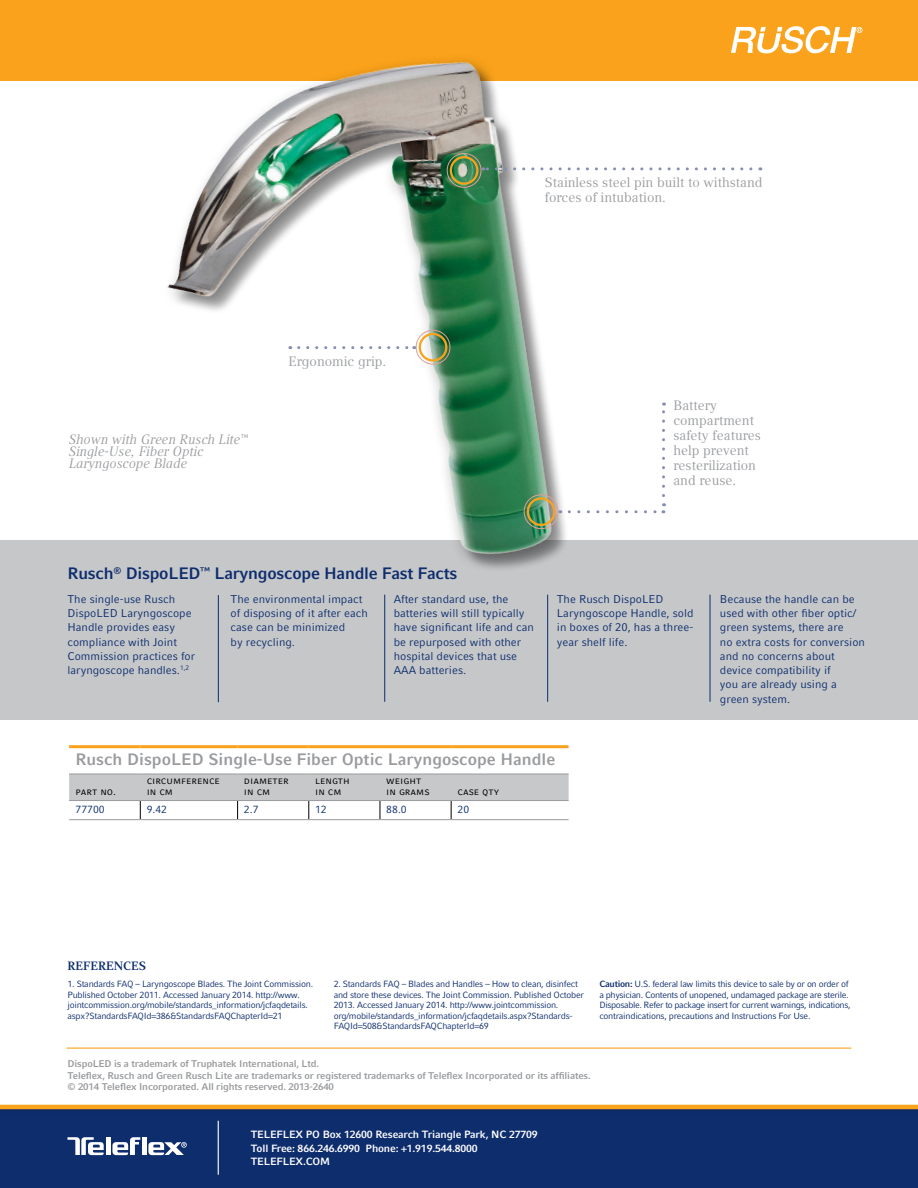
<style>
.page{position:relative;width:918px;height:1188px;background:#fff}
.page>*{position:absolute;margin:0;border:0;box-sizing:border-box;transform-origin:0 0}
.Table_Title{font:700 16.5px "Compatil Fact LT Pro";color:#999b9e}
.Headline_2{font:700 16.5px "Compatil Fact LT Pro";letter-spacing:-.015em;color:#0e2d6d}
.Feature_Definition_F{font:13.5px/15px "Compatil Text LT Pro";color:#999b9e}
.t1{font:italic 13.5px/12px "Compatil Text LT Pro";color:#999b9e}
.REFERENCES_Title{font:700 12px "Compatil Text LT Pro";color:#0e2d6d}
.Body__AAG{font:11.25px/14.2px "Compatil Fact LT Pro";color:#0e2d6d}
.Address{font:700 10.5px/13.5px "Compatil Fact LT Pro";letter-spacing:-.015em;color:#fff}
.Table_Column_Title{font:10.5px/11.2px "Compatil Fact LT Pro";color:#000}
.Table_Copy{font:10.5px "Compatil Fact LT Pro";color:#0e2d6d}
.Copyright_Lines{font:700 9.75px "Compatil Fact LT Pro";letter-spacing:-.015em;color:#999b9e}
.References_Body{font:9px/10.5px "Compatil Fact LT Pro";letter-spacing:-.03em;color:#0e2d6d}
.s1{font-weight:700}
</style>
<div class="page">
<div style="left:0;top:0;width:918px;height:81px;background:#faa21b"></div>
<div style="left:0;top:1107px;width:918px;height:81px;background:#0e2d6d"></div>
<div style="left:0;top:1103px;width:918px;height:11px;background:#000;opacity:.1"></div>
<hr style="left:0;top:1105px;width:918px;height:4px;background:#faa21b">
<hr style="left:67px;top:1048px;width:784px;height:1px;background:#faa21b">
<svg style="left:731px;top:26px;width:132px;height:28px"></svg>
<svg style="left:69px;top:775px;width:500px;height:44px"></svg>
<hr style="left:69px;top:745px;width:71px;height:3px;background:#faa21b">
<hr style="left:140px;top:745px;width:98px;height:3px;background:#faa21b">
<hr style="left:238px;top:745px;width:71px;height:3px;background:#faa21b">
<hr style="left:309px;top:745px;width:71px;height:3px;background:#faa21b">
<hr style="left:380px;top:745px;width:71px;height:3px;background:#faa21b">
<hr style="left:451px;top:745px;width:118px;height:3px;background:#faa21b">
<hr style="left:69px;top:774px;width:71px;height:1px;background:#999b9e">
<hr style="left:140px;top:774px;width:98px;height:1px;background:#999b9e">
<hr style="left:238px;top:774px;width:71px;height:1px;background:#999b9e">
<hr style="left:309px;top:774px;width:71px;height:1px;background:#999b9e">
<hr style="left:380px;top:774px;width:71px;height:1px;background:#999b9e">
<hr style="left:451px;top:774px;width:118px;height:1px;background:#999b9e">
<hr style="left:69px;top:800px;width:71px;height:1px;background:#999b9e">
<hr style="left:140px;top:800px;width:98px;height:1px;background:#999b9e">
<hr style="left:238px;top:800px;width:71px;height:1px;background:#999b9e">
<hr style="left:309px;top:800px;width:71px;height:1px;background:#999b9e">
<hr style="left:380px;top:800px;width:71px;height:1px;background:#999b9e">
<hr style="left:451px;top:800px;width:118px;height:1px;background:#999b9e">
<hr style="left:69px;top:819px;width:71px;height:1px;background:#999b9e">
<hr style="left:140px;top:819px;width:98px;height:1px;background:#999b9e">
<hr style="left:238px;top:819px;width:71px;height:1px;background:#999b9e">
<hr style="left:309px;top:819px;width:71px;height:1px;background:#999b9e">
<hr style="left:380px;top:819px;width:71px;height:1px;background:#999b9e">
<hr style="left:451px;top:819px;width:118px;height:1px;background:#999b9e">
<div style="left:0;top:540px;width:918px;height:179px;background:#c5c7c9"></div>
<img style="left:167px;top:60px;width:530px;height:615px">
<div style="left:527px;top:497px;width:28px;height:29px;border:2px solid #faa21b;border-radius:50%"></div>
<div style="left:524px;top:494px;width:34px;height:35px;border:1px solid #dea094;border-radius:50%"></div>
<svg style="left:569px;top:503px;width:96px;height:10px"></svg>
<svg style="left:662px;top:403px;width:3px;height:93px"></svg>
<div style="left:419px;top:333px;width:28px;height:29px;border:2px solid #faa21b;border-radius:50%"></div>
<div style="left:416px;top:330px;width:34px;height:35px;border:1px solid #dea094;border-radius:50%"></div>
<svg style="left:299px;top:346px;width:116px;height:3px"></svg>
<svg style="left:483px;top:167px;width:268px;height:3px"></svg>
<div style="left:450px;top:156px;width:28px;height:29px;border:2px solid #faa21b;border-radius:50%"></div>
<div style="left:447px;top:153px;width:34px;height:35px;border:1px solid #dea094;border-radius:50%"></div>
<hr style="left:218px;top:595px;width:1px;height:107px;background:#0e2d6d">
<hr style="left:384px;top:595px;width:1px;height:107px;background:#0e2d6d">
<hr style="left:547px;top:595px;width:1px;height:107px;background:#0e2d6d">
<hr style="left:710px;top:595px;width:1px;height:107px;background:#0e2d6d">
<hr style="left:218px;top:1121px;width:1px;height:54px;background:#fff">
<div style="left:142px;top:1137px;width:5px;height:18px;background:#fff"></div>
<svg style="left:112px;top:1137px;width:28px;height:18px"></svg>
<div style="left:106px;top:1137px;width:5px;height:18px;background:#fff"></div>
<svg style="left:148px;top:1142px;width:39px;height:13px"></svg>
<svg style="left:68px;top:1137px;width:36px;height:18px"></svg>
<p class="t1" style="left:69px;top:434px;width:181px">Shown with Green Rusch Lite<sup>™<br></sup>Single-Use, Fiber Optic<br>Laryngoscope Blade</p>
<p class="Feature_Definition_F" style="left:288px;top:354px;width:100px">Ergonomic grip.</p>
<p class="Headline_2" style="left:68px;top:564px;width:391px">Rusch<sup>®</sup> DispoLED<sup>™</sup> Laryngoscope Handle Fast Facts</p>
<p class="Feature_Definition_F" style="left:545px;top:175px;width:219px">Stainless steel pin built to withstand forces of intubation.</p>
<p class="Feature_Definition_F" style="left:673px;top:398px;width:89px">Battery compartment safety features help prevent resterilization and reuse.</p>
<p class="Body__AAG" style="left:68px;top:592px;width:129px">The single-use Rusch<br>DispoLED Laryngoscope<br>Handle provides easy compliance with Joint<br>Commission practices for laryngoscope handles.<sup>1,2</sup></p>
<p class="Body__AAG" style="left:231px;top:592px;width:139px">The environmental impact of disposing of it after each case can be minimized<br>by recycling.</p>
<p class="Body__AAG" style="left:394px;top:592px;width:142px">After standard use, the batteries will still typically have significant life and can be repurposed with other hospital devices that use<br>AAA batteries.</p>
<p class="Body__AAG" style="left:557px;top:592px;width:138px">The Rusch DispoLED<br>Laryngoscope Handle, sold in boxes of 20, has a three&shy;year shelf life.</p>
<p class="Body__AAG" style="left:720px;top:592px;width:147px">Because the handle can be used with other fiber optic/ green systems, there are<br>no extra costs for conversion and no concerns about device compatibility if<br>you are already using a green system.</p>
<p class="Table_Title" style="left:75px;top:750px;width:481px">Rusch DispoLED Single-Use Fiber Optic Laryngoscope Handle</p>
<p class="Table_Column_Title" style="left:75px;top:786px;width:42px">Part no.</p>
<p class="Table_Column_Title" style="left:147px;top:775px;width:75px">circumference</p>
<p class="Table_Column_Title" style="left:147px;top:786px;width:28px">in cm</p>
<p class="Table_Column_Title" style="left:244px;top:775px;width:46px">Diameter</p>
<p class="Table_Column_Title" style="left:244px;top:786px;width:28px">in cm</p>
<p class="Table_Column_Title" style="left:315px;top:775px;width:36px">length in cm</p>
<p class="Table_Column_Title" style="left:386px;top:775px;width:45px">weight in grams</p>
<p class="Table_Column_Title" style="left:458px;top:786px;width:43px">case QTY</p>
<p class="Table_Copy" style="left:75px;top:804px;width:31px">77700</p>
<p class="Table_Copy" style="left:147px;top:804px;width:22px">9.42</p>
<p class="Table_Copy" style="left:244px;top:804px;width:16px">2.7</p>
<p class="Table_Copy" style="left:315px;top:804px;width:13px">12</p>
<p class="Table_Copy" style="left:386px;top:804px;width:22px">88.0</p>
<p class="Table_Copy" style="left:458px;top:804px;width:13px">20</p>
<p class="REFERENCES_Title" style="left:68px;top:959px;width:80px">REFERENCES</p>
<p class="References_Body" style="left:68px;top:979px;width:247px">1. Standards FAQ – Laryngoscope Blades. The Joint Commission.<br>Published October 2011. Accessed January 2014. http://www. jointcommission.org/mobile/standards_information/jcfaqdetails. aspx?StandardsFAQId=386&amp;StandardsFAQChapterId=21</p>
<p class="References_Body" style="left:334px;top:979px;width:252px">2. Standards FAQ – Blades and Handles – How to clean, disinfect and store these devices. The Joint Commission. Published October 2013. Accessed January 2014. http://www.jointcommission. org/mobile/standards_information/jcfaqdetails.aspx?Standards-FAQId=508&amp;StandardsFAQChapterId=69</p>
<p class="Copyright_Lines" style="left:68px;top:1058px;width:253px">DispoLED is a trademark of Truphatek International, Ltd.</p>
<p class="Copyright_Lines" style="left:68px;top:1070px;width:525px">Teleflex, Rusch and Green Rusch Lite are trademarks or registered trademarks of Teleflex Incorporated or its affiliates.</p>
<p class="Copyright_Lines" style="left:68px;top:1081px;width:268px">© 2014 Teleflex Incorporated. All rights reserved. 2013-2640</p>
<p class="References_Body" style="left:599px;top:979px;width:253px"><span class="s1">Caution:</span> U.S. federal law limits this device to sale by or on order of a physician. Contents of unopened, undamaged package are sterile.<br>Disposable. Refer to package insert for current warnings, indications, contraindications, precautions and Instructions For Use.</p>
<p class="Address" style="left:251px;top:1128px;width:288px">TELEFLEX PO Box 12600 Research Triangle Park, NC 27709<br>Toll Free: 866.246.6990 Phone: +1.919.544.8000<br>TELEFLEX.COM</p>
</div>
